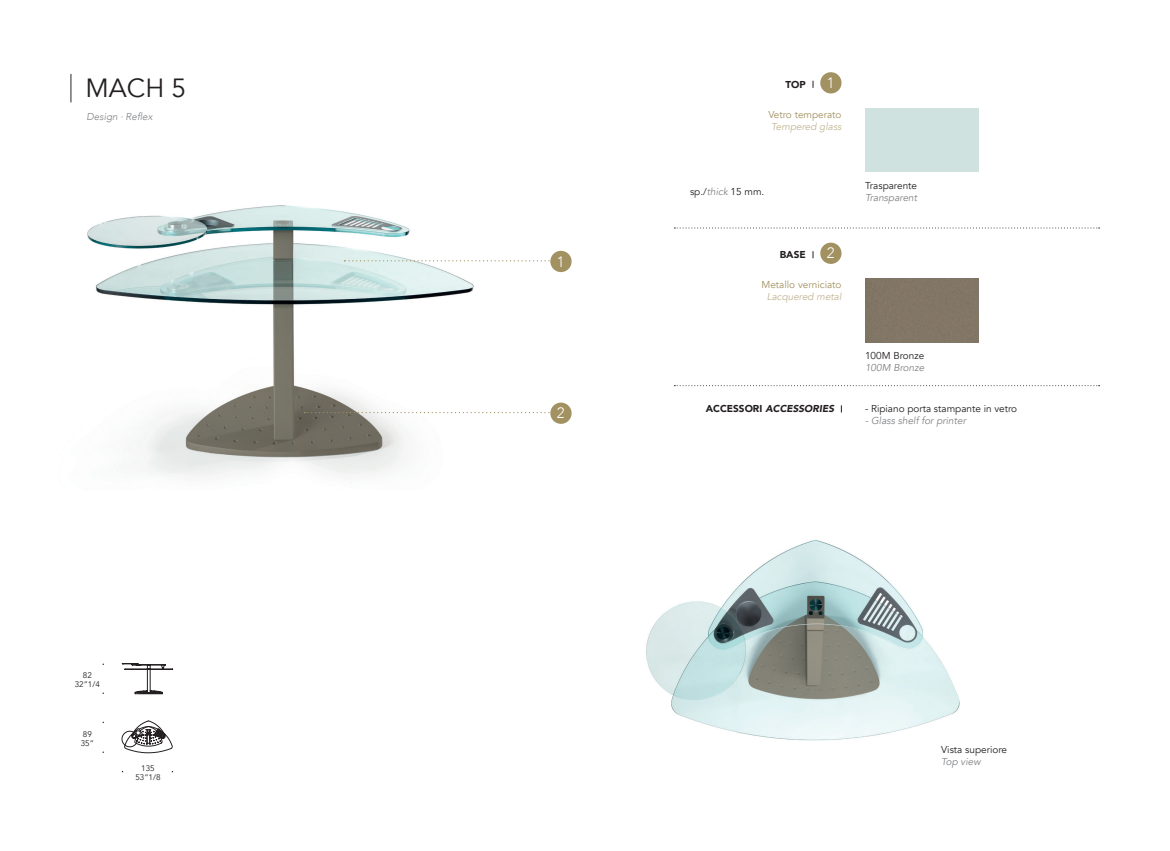
<style>
.page{position:relative;width:1170px;height:851px;background:#fff}
.page>*{position:absolute;margin:0;border:0;box-sizing:border-box;transform-origin:0 0}
.t1{font:26.25px "Avenir";color:#231f20}
.t2{font:300 15px "Avenir";color:#fff}
.elenco{font:10px/12px "Avenir";color:#231f20}
.elenco-2{font:10px/12px "Avenir";color:#a29161}
.elenco-3{font:italic 10px "Avenir";color:#808285}
.t3{font:italic 900 10px "Avenir";color:#231f20}
.t4{font:italic 300 10px "Avenir";color:#808285}
.t5{font:900 10px "Avenir";color:#231f20}
.t6{font:8.12px "Avenir";color:#231f20}
.s1{font-style:italic;color:#c2b594}
.s2{font-style:italic;color:#808285}
.s3{font-style:normal}
</style>
<div class="page">
<img style="left:646px;top:540px;width:314px;height:201px">
<img style="left:87px;top:205px;width:479px;height:273px">
<svg style="left:71px;top:74px;width:1px;height:28px"></svg>
<div style="left:820px;top:72px;width:21px;height:21px;background:#a29161;border-radius:50%"></div>
<div style="left:820px;top:242px;width:21px;height:22px;background:#a29161;border-radius:50%"></div>
<div style="left:865px;top:108px;width:113px;height:64px;background:#cfe2e0"></div>
<svg style="left:674px;top:227px;width:425px;height:1px"></svg>
<svg style="left:674px;top:385px;width:425px;height:1px"></svg>
<svg style="left:122px;top:720px;width:50px;height:33px"></svg>
<svg style="left:122px;top:663px;width:51px;height:31px"></svg>
<div style="left:865px;top:278px;width:113px;height:64px;background:#827666"></div>
<div style="left:550px;top:251px;width:21px;height:21px;background:#a29161;border-radius:50%"></div>
<div style="left:550px;top:402px;width:21px;height:22px;background:#a29161;border-radius:50%"></div>
<svg style="left:344px;top:260px;width:207px;height:1px"></svg>
<svg style="left:304px;top:412px;width:247px;height:1px"></svg>
<p class="t5" style="left:785px;top:76px;width:22px">TOP</p>
<p class="t2" style="left:826px;top:74px;width:9px">1</p>
<p class="t1" style="left:85px;top:72px;width:102px">MACH 5</p>
<p class="t4" style="left:86px;top:110px;width:68px">Design ∙ Reflex</p>
<p class="elenco-2" style="left:768px;top:109px;width:75px">Vetro temperato<br><span class="s1">Tempered glass</span></p>
<p class="t2" style="left:556px;top:252px;width:9px">1</p>
<p class="t2" style="left:556px;top:404px;width:9px">2</p>
<p class="elenco" style="left:690px;top:185px;width:76px">sp./<span class="s2">thick</span> 15 mm.</p>
<p class="t5" style="left:779px;top:246px;width:27px">BASE</p>
<p class="t2" style="left:826px;top:244px;width:9px">2</p>
<p class="elenco-2" style="left:761px;top:279px;width:81px;text-align:center">Metallo verniciato<br><span class="s1">Lacquered metal</span></p>
<p class="t3" style="left:705px;top:400px;width:130px"><span class="s3">ACCESSORI</span> ACCESSORIES</p>
<p class="elenco" style="left:865px;top:180px;width:54px">Trasparente<br><span class="s2">Transparent</span></p>
<p class="elenco" style="left:865px;top:350px;width:61px">100M Bronze<br><span class="s2">100M Bronze</span></p>
<p class="elenco" style="left:865px;top:403px;width:154px">- Ripiano porta stampante in vetro</p>
<p class="elenco-3" style="left:865px;top:415px;width:102px">- Glass shelf for printer</p>
<p class="t6" style="left:83px;top:670px;width:11px">82</p>
<p class="t6" style="left:75px;top:679px;width:27px">32”1/4</p>
<p class="t6" style="left:83px;top:729px;width:11px">89</p>
<p class="t6" style="left:81px;top:738px;width:15px">35”</p>
<p class="t6" style="left:141px;top:763px;width:15px">135</p>
<p class="t6" style="left:135px;top:772px;width:27px">53”1/8</p>
<p class="elenco" style="left:941px;top:743px;width:67px">Vista superiore</p>
<p class="elenco-3" style="left:941px;top:755px;width:41px">Top view</p>
</div>
